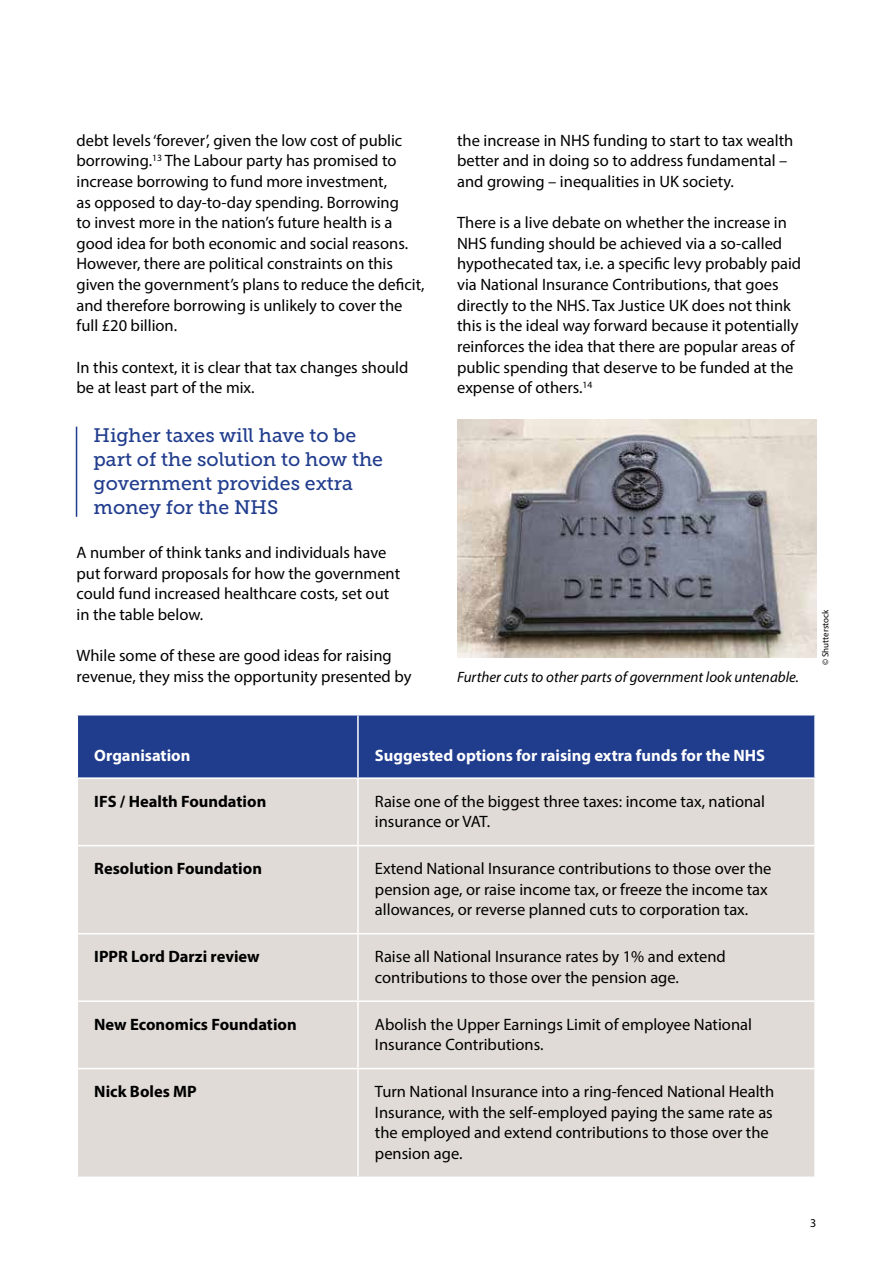
<style>
.page{position:relative;width:893px;height:1263px;background:#fff}
.page>*{position:absolute;margin:0;border:0;box-sizing:border-box;transform-origin:0 0}
.t1{font:19.5px/24px "Museo Slab 500";color:#203c8d}
.t2{font:16.5px/20.7px "Myriad Pro";color:#000}
.t3{font:700 16.5px "Myriad Pro";color:#000}
.t4{font:700 16.5px "Myriad Pro";color:#fff}
.t5{font:italic 15px "Myriad Pro";color:#000}
.t6{font:12px "Myriad Pro";color:#000}
.t7{font:9px "Myriad Pro";color:#000}
</style>
<div class="page">
<img style="left:457px;top:420px;width:359px;height:237px">
<hr style="left:76px;top:427px;width:1px;height:90px;background:#203c8d">
<div style="left:78px;top:715px;width:736px;height:62px;background:#203c8d"></div>
<div style="left:78px;top:779px;width:736px;height:397px;background:#e0dbd6"></div>
<hr style="left:357px;top:715px;width:2px;height:62px;background:#fff">
<hr style="left:357px;top:779px;width:2px;height:66px;background:#fff">
<hr style="left:77px;top:845px;width:281px;height:1px;background:#fff">
<hr style="left:358px;top:845px;width:458px;height:1px;background:#fff">
<hr style="left:357px;top:846px;width:2px;height:87px;background:#fff">
<hr style="left:77px;top:933px;width:281px;height:1px;background:#fff">
<hr style="left:358px;top:933px;width:458px;height:1px;background:#fff">
<hr style="left:357px;top:934px;width:2px;height:66px;background:#fff">
<hr style="left:77px;top:1000px;width:281px;height:2px;background:#fff">
<hr style="left:358px;top:1000px;width:458px;height:2px;background:#fff">
<hr style="left:357px;top:1002px;width:2px;height:66px;background:#fff">
<hr style="left:77px;top:1068px;width:281px;height:1px;background:#fff">
<hr style="left:358px;top:1068px;width:458px;height:1px;background:#fff">
<hr style="left:357px;top:1069px;width:2px;height:107px;background:#fff">
<p class="t2" style="left:77px;top:130px;width:350px">debt levels ‘forever’, given the low cost of public borrowing.<sup>13</sup> The Labour party has promised to increase borrowing to fund more investment,<br>as opposed to day-to-day spending. Borrowing<br>to invest more in the nation’s future health is a good idea for both economic and social reasons.<br>However, there are political constraints on this given the government’s plans to reduce the deficit, and therefore borrowing is unlikely to cover the full £20 billion.</p>
<p class="t2" style="left:77px;top:356px;width:333px">In this context, it is clear that tax changes should be at least part of the mix.</p>
<p class="t1" style="left:94px;top:424px;width:291px">Higher taxes will have to be part of the solution to how the government provides extra money for the NHS</p>
<p class="t2" style="left:77px;top:542px;width:325px">A number of think tanks and individuals have put forward proposals for how the government could fund increased healthcare costs, set out in the table below.</p>
<p class="t2" style="left:77px;top:645px;width:336px">While some of these are good ideas for raising revenue, they miss the opportunity presented by</p>
<p class="t2" style="left:457px;top:130px;width:338px">the increase in NHS funding to start to tax wealth better and in doing so to address fundamental – and growing – inequalities in UK society.</p>
<p class="t2" style="left:457px;top:212px;width:346px">There is a live debate on whether the increase in NHS funding should be achieved via a so-called hypothecated tax, i.e. a specific levy probably paid via National Insurance Contributions, that goes directly to the NHS. Tax Justice UK does not think this is the ideal way forward because it potentially reinforces the idea that there are popular areas of public spending that deserve to be funded at the expense of others.<sup>14</sup></p>
<p class="t5" style="left:457px;top:668px;width:343px">Further cuts to other parts of government look untenable.</p>
<p class="t7" style="left:820px;top:665px;width:57px;rotate:-90deg">© Shutterstock</p>
<p class="t4" style="left:94px;top:745px;width:98px">Organisation</p>
<p class="t4" style="left:375px;top:745px;width:392px">Suggested options for raising extra funds for the NHS</p>
<p class="t3" style="left:94px;top:790px;width:174px">IFS / Health Foundation</p>
<p class="t2" style="left:375px;top:790px;width:392px">Raise one of the biggest three taxes: income tax, national insurance or VAT.</p>
<p class="t3" style="left:94px;top:858px;width:169px">Resolution Foundation</p>
<p class="t2" style="left:375px;top:858px;width:398px">Extend National Insurance contributions to those over the pension age, or raise income tax, or freeze the income tax allowances, or reverse planned cuts to corporation tax.</p>
<p class="t3" style="left:94px;top:946px;width:167px">IPPR Lord Darzi review</p>
<p class="t2" style="left:375px;top:946px;width:352px">Raise all National Insurance rates by 1% and extend contributions to those over the pension age.</p>
<p class="t3" style="left:94px;top:1013px;width:204px">New Economics Foundation</p>
<p class="t2" style="left:375px;top:1013px;width:379px">Abolish the Upper Earnings Limit of employee National<br>Insurance Contributions.</p>
<p class="t3" style="left:94px;top:1081px;width:104px">Nick Boles MP</p>
<p class="t2" style="left:375px;top:1081px;width:401px">Turn National Insurance into a ring-fenced National Health Insurance, with the self-employed paying the same rate as the employed and extend contributions to those over the pension age.</p>
<p class="t6" style="left:810px;top:1216px;width:8px">3</p>
</div>
